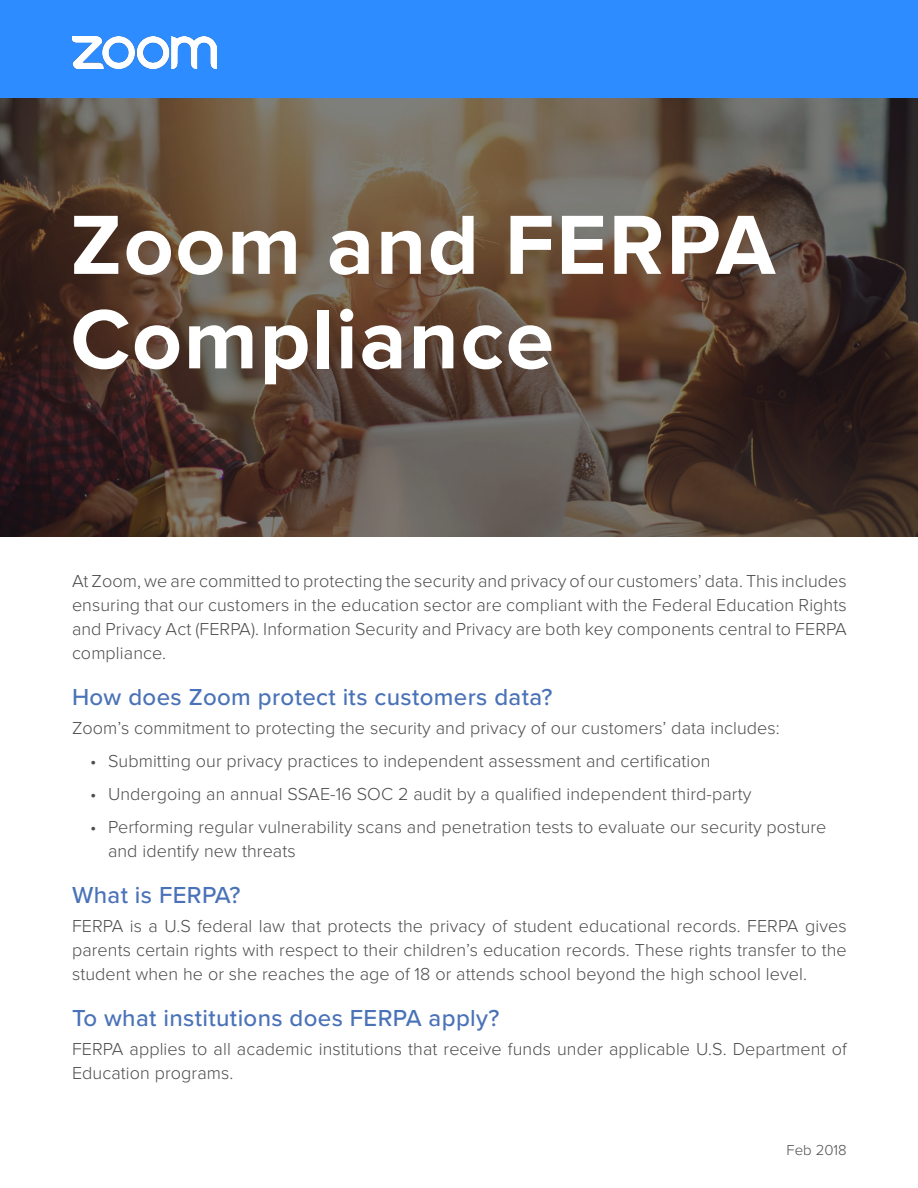
<style>
.page{position:relative;width:918px;height:1188px;background:#fff}
.page>*{position:absolute;margin:0;border:0;box-sizing:border-box;transform-origin:0 0}
.t1{font:700 87px/94.5px "Proxima Nova";letter-spacing:.02em;color:#fff}
.t2{font:500 24px "Proxima Nova";letter-spacing:.015em;color:#4a72b8}
.t3{font:300 18px/24px "Proxima Nova";letter-spacing:.005em;color:#4d4d4f;text-align:justify}
.t4{font:300 15px "Proxima Nova";color:#4d4d4f}
</style>
<div class="page">
<div style="left:0;top:0;width:918px;height:98px;background:#2d8cff"></div>
<img style="left:72px;top:36px;width:144px;height:33px">
<img style="left:0;top:98px;width:918px;height:438px">
<h1 class="t1" style="left:70px;top:200px;width:706px">Zoom and FERPA<br>Compliance</h1>
<p class="t3" style="left:72px;top:569px;width:776px">At Zoom, we are committed to protecting the security and privacy of our customers’ data. This includes ensuring that our customers in the education sector are compliant with the Federal Education Rights and Privacy Act (FERPA). Information Security and Privacy are both key components central to FERPA compliance.</p>
<h2 class="t2" style="left:72px;top:683px;width:482px">How does Zoom protect its customers data?</h2>
<p class="t3" style="left:72px;top:716px;width:709px">Zoom’s commitment to protecting the security and privacy of our customers’ data includes:</p>
<p class="t3" style="left:90px;top:749px;width:622px">• Submitting our privacy practices to independent assessment and certification</p>
<p class="t3" style="left:90px;top:782px;width:663px">• Undergoing an annual SSAE-16 SOC 2 audit by a qualified independent third-party</p>
<p class="t3" style="left:108px;top:815px;width:720px;text-indent:-18px">• Performing regular vulnerability scans and penetration tests to evaluate our security posture and identify new threats</p>
<h2 class="t2" style="left:72px;top:881px;width:170px">What is FERPA?</h2>
<p class="t3" style="left:72px;top:914px;width:776px">FERPA is a U.S federal law that protects the privacy of student educational records. FERPA gives parents certain rights with respect to their children’s education records. These rights transfer to the student when he or she reaches the age of 18 or attends school beyond the high school level.</p>
<h2 class="t2" style="left:72px;top:1004px;width:429px">To what institutions does FERPA apply?</h2>
<p class="t3" style="left:72px;top:1037px;width:776px">FERPA applies to all academic institutions that receive funds under applicable U.S. Department of<br>Education programs.</p>
<p class="t4" style="left:787px;top:1141px;width:62px">Feb 2018</p>
</div>
